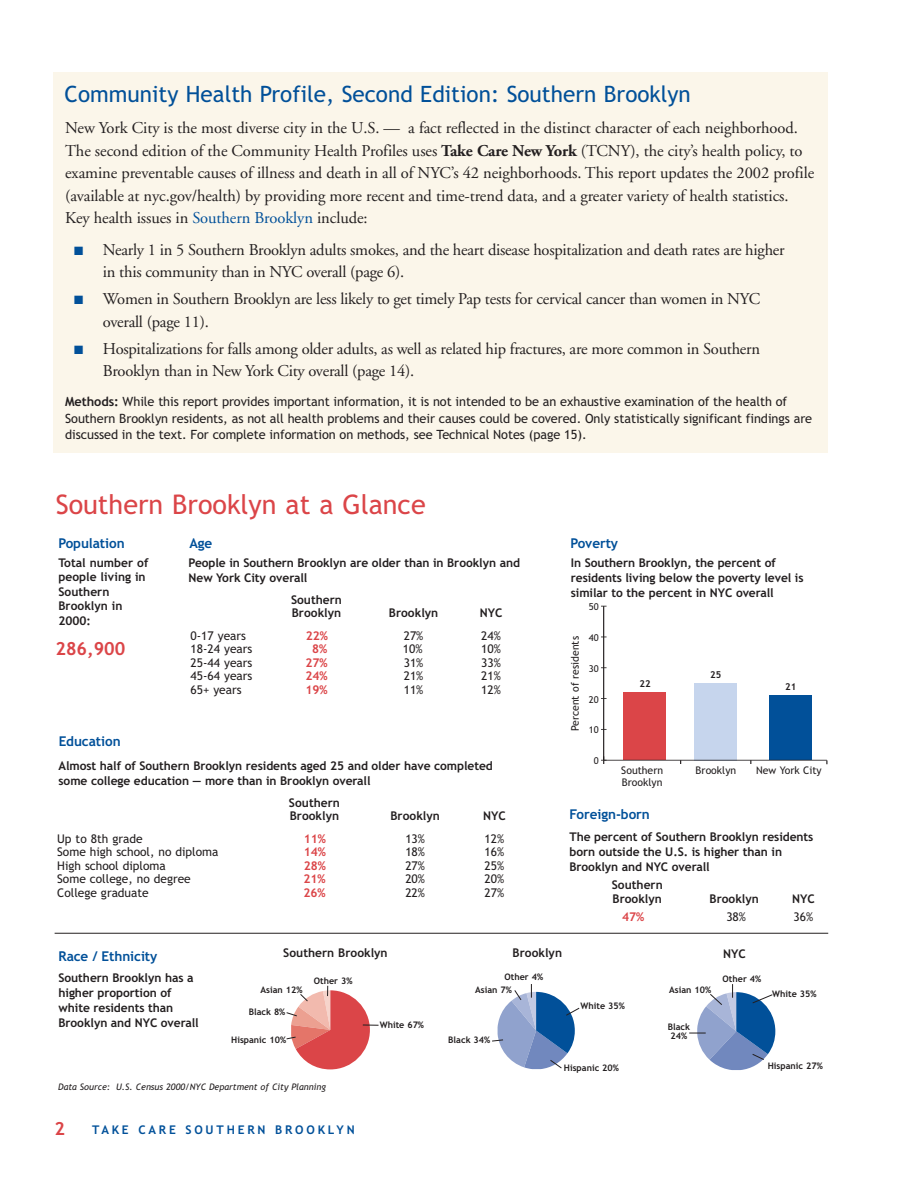
<style>
.page{position:relative;width:918px;height:1188px;background:#fff}
.page>*{position:absolute;margin:0;border:0;box-sizing:border-box;transform-origin:0 0}
.t1{font:27px "Trebuchet MS";color:#db4548}
.t2{font:22.5px "Trebuchet MS";color:#015099}
.t3{font:700 18px "Trebuchet MSPS";color:#db4548}
.t4{font:16.5px/22.5px "Adobe Garamond";letter-spacing:-.01em;color:#231f20}
.t5{font:700 13.5px "Trebuchet MSPS";letter-spacing:-.005em;color:#015099}
.t6{font:12.75px/16.5px "Trebuchet MS";letter-spacing:-.005em;color:#231f20}
.t7{font:700 12px/15px "Trebuchet MSPS";letter-spacing:-.005em;color:#231f20}
.t8{font:12px "Trebuchet MS";color:#231f20}
.t9{font:700 12px "Trebuchet MSPS";color:#db4548}
.t10{font:700 12px "Trebuchet MSPS";letter-spacing:.235em;color:#015099}
.t11{font:10.5px/12px "Trebuchet MS";color:#231f20}
.t12{font:9.45px "Trebuchet MS";color:#231f20}
.t13{font:700 9.45px "Trebuchet MS";color:#231f20}
.t14{font:700 9px/9px "Trebuchet MSPS";color:#231f20;text-align:center}
.t15{font:italic 9px "Trebuchet MSPS";color:#231f20}
.s1{font-weight:700}
.s2{color:#015099}
.s3{font-family:"Trebuchet MSPS";font-weight:700}
</style>
<div class="page">
<div style="left:54px;top:72px;width:774px;height:381px;background:#fbf6ea"></div>
<div style="left:769px;top:695px;width:43px;height:65px;background:#015099"></div>
<div style="left:694px;top:683px;width:43px;height:77px;background:#c6d5ed"></div>
<div style="left:623px;top:692px;width:43px;height:68px;background:#db4548"></div>
<hr style="left:604px;top:760px;width:223px;height:1px;background:#231f20">
<hr style="left:603px;top:606px;width:1px;height:154px;background:#231f20">
<svg style="left:601px;top:756px;width:6px;height:8px"></svg>
<svg style="left:492px;top:984px;width:88px;height:85px"></svg>
<svg style="left:689px;top:984px;width:86px;height:86px"></svg>
<hr style="left:55px;top:933px;width:773px;height:1px;background:#231f20">
<svg style="left:286px;top:986px;width:93px;height:83px"></svg>
<h2 class="t2" style="left:65px;top:81px;width:628px">Community Health Profile, Second Edition: Southern Brooklyn</h2>
<p class="t4" style="left:65px;top:118px;width:751px">New York City is the most diverse city in the U.S. — a fact reflected in the distinct character of each neighborhood.<br>The second edition of the Community Health Profiles uses <span class="s1">Take Care New York</span> (TCNY), the city’s health policy, to examine preventable causes of illness and death in all of NYC’s 42 neighborhoods. This report updates the 2002 profile (available at nyc.gov/health) by providing more recent and time-trend data, and a greater variety of health statistics.<br>Key health issues in <span class="s2">Southern Brooklyn</span> include:</p>
<p class="t4" style="left:103px;top:240px;width:683px;text-indent:-29px"><span class="s2">■</span> Nearly 1 in 5 Southern Brooklyn adults smokes, and the heart disease hospitalization and death rates are higher in this community than in NYC overall (page 6).</p>
<p class="t4" style="left:103px;top:289px;width:659px;text-indent:-29px"><span class="s2">■</span> Women in Southern Brooklyn are less likely to get timely Pap tests for cervical cancer than women in NYC overall (page 11).</p>
<p class="t4" style="left:103px;top:339px;width:659px;text-indent:-29px"><span class="s2">■</span> Hospitalizations for falls among older adults, as well as related hip fractures, are more common in Southern<br>Brooklyn than in New York City overall (page 14).</p>
<p class="t6" style="left:65px;top:393px;width:749px"><span class="s3">Methods:</span> While this report provides important information, it is not intended to be an exhaustive examination of the health of<br>Southern Brooklyn residents, as not all health problems and their causes could be covered. Only statistically significant findings are discussed in the text. For complete information on methods, see Technical Notes (page 15).</p>
<h1 class="t1" style="left:56px;top:489px;width:372px">Southern Brooklyn at a Glance</h1>
<p class="t5" style="left:58px;top:539px;width:68px">Population</p>
<p class="t7" style="left:59px;top:557px;width:91px;line-height:14.4px">Total number of people living in<br>Southern<br>Brooklyn in<br>2000:</p>
<p class="t3" style="left:56px;top:643px;width:71px">286,900</p>
<p class="t5" style="left:59px;top:736px;width:63px">Education</p>
<p class="t5" style="left:189px;top:539px;width:24px">Age</p>
<p class="t5" style="left:571px;top:539px;width:49px">Poverty</p>
<p class="t7" style="left:189px;top:556px;width:333px">People in Southern Brooklyn are older than in Brooklyn and<br>New York City overall</p>
<p class="t7" style="left:571px;top:556px;width:234px">In Southern Brooklyn, the percent of residents living below the poverty level is similar to the percent in NYC overall</p>
<p class="t7" style="left:291px;top:594px;width:52px;line-height:13.5px">Southern<br>Brooklyn</p>
<p class="t12" style="left:589px;top:601px;width:11px">50</p>
<p class="t7" style="left:389px;top:607px;width:51px">Brooklyn</p>
<p class="t7" style="left:480px;top:607px;width:24px">NYC</p>
<p class="t8" style="left:191px;top:629px;width:57px">0-17 years</p>
<p class="t9" style="left:306px;top:631px;width:24px">22%</p>
<p class="t8" style="left:404px;top:629px;width:21px">27%</p>
<p class="t8" style="left:481px;top:629px;width:21px">24%</p>
<p class="t8" style="left:191px;top:642px;width:63px">18-24 years</p>
<p class="t9" style="left:312px;top:645px;width:17px">8%</p>
<p class="t8" style="left:403px;top:642px;width:21px">10%</p>
<p class="t8" style="left:481px;top:642px;width:21px">10%</p>
<p class="t8" style="left:191px;top:656px;width:63px">25-44 years</p>
<p class="t9" style="left:305px;top:658px;width:24px">27%</p>
<p class="t8" style="left:404px;top:656px;width:21px">31%</p>
<p class="t8" style="left:481px;top:656px;width:21px">33%</p>
<p class="t8" style="left:191px;top:669px;width:63px">45-64 years</p>
<p class="t9" style="left:305px;top:672px;width:24px">24%</p>
<p class="t8" style="left:404px;top:669px;width:21px">21%</p>
<p class="t8" style="left:481px;top:669px;width:21px">21%</p>
<p class="t8" style="left:191px;top:683px;width:53px">65+ years</p>
<p class="t9" style="left:305px;top:685px;width:24px">19%</p>
<p class="t8" style="left:404px;top:683px;width:21px">11%</p>
<p class="t8" style="left:481px;top:683px;width:21px">12%</p>
<p class="t11" style="left:569px;top:731px;width:97px;rotate:-90deg">Percent of residents</p>
<p class="t12" style="left:589px;top:632px;width:11px">40</p>
<p class="t12" style="left:589px;top:663px;width:11px">30</p>
<p class="t12" style="left:589px;top:694px;width:11px">20</p>
<p class="t12" style="left:589px;top:725px;width:11px">10</p>
<p class="t13" style="left:640px;top:678px;width:13px">22</p>
<p class="t13" style="left:710px;top:669px;width:13px">25</p>
<p class="t13" style="left:785px;top:682px;width:13px">21</p>
<p class="t7" style="left:59px;top:759px;width:436px">Almost half of Southern Brooklyn residents aged 25 and older have completed some college education — more than in Brooklyn overall</p>
<p class="t12" style="left:594px;top:755px;width:6px">0</p>
<p class="t11" style="left:621px;top:764px;width:43px">Southern<br>Brooklyn</p>
<p class="t11" style="left:696px;top:764px;width:42px">Brooklyn</p>
<p class="t11" style="left:756px;top:764px;width:67px">New York City</p>
<p class="t7" style="left:289px;top:797px;width:52px;line-height:13.5px">Southern<br>Brooklyn</p>
<p class="t7" style="left:391px;top:810px;width:51px">Brooklyn</p>
<p class="t7" style="left:483px;top:810px;width:24px">NYC</p>
<p class="t5" style="left:569px;top:809px;width:82px">Foreign-born</p>
<p class="t8" style="left:57px;top:831px;width:87px">Up to 8th grade</p>
<p class="t9" style="left:304px;top:834px;width:24px">11%</p>
<p class="t8" style="left:405px;top:831px;width:21px">13%</p>
<p class="t8" style="left:485px;top:831px;width:21px">12%</p>
<p class="t8" style="left:57px;top:845px;width:163px">Some high school, no diploma</p>
<p class="t9" style="left:304px;top:848px;width:24px">14%</p>
<p class="t8" style="left:405px;top:845px;width:21px">18%</p>
<p class="t8" style="left:485px;top:845px;width:21px">16%</p>
<p class="t8" style="left:57px;top:858px;width:110px">High school diploma</p>
<p class="t9" style="left:304px;top:861px;width:24px">28%</p>
<p class="t8" style="left:405px;top:858px;width:21px">27%</p>
<p class="t8" style="left:485px;top:858px;width:21px">25%</p>
<p class="t8" style="left:57px;top:872px;width:135px">Some college, no degree</p>
<p class="t9" style="left:303px;top:875px;width:24px">21%</p>
<p class="t8" style="left:405px;top:872px;width:21px">20%</p>
<p class="t8" style="left:485px;top:872px;width:21px">20%</p>
<p class="t8" style="left:57px;top:885px;width:93px">College graduate</p>
<p class="t9" style="left:303px;top:888px;width:24px">26%</p>
<p class="t8" style="left:405px;top:885px;width:21px">22%</p>
<p class="t8" style="left:484px;top:885px;width:21px">27%</p>
<p class="t7" style="left:569px;top:830px;width:246px">The percent of Southern Brooklyn residents born outside the U.S. is higher than in<br>Brooklyn and NYC overall</p>
<p class="t7" style="left:612px;top:879px;width:52px;line-height:13.5px">Southern<br>Brooklyn</p>
<p class="t7" style="left:710px;top:892px;width:51px">Brooklyn</p>
<p class="t7" style="left:792px;top:892px;width:24px">NYC</p>
<p class="t9" style="left:622px;top:912px;width:24px">47%</p>
<p class="t8" style="left:726px;top:909px;width:21px">38%</p>
<p class="t8" style="left:794px;top:909px;width:21px">36%</p>
<p class="t5" style="left:58px;top:951px;width:100px">Race / Ethnicity</p>
<p class="t7" style="left:58px;top:972px;width:142px">Southern Brooklyn has a higher proportion of white residents than<br>Brooklyn and NYC overall</p>
<p class="t7" style="left:283px;top:947px;width:106px">Southern Brooklyn</p>
<p class="t7" style="left:513px;top:947px;width:51px">Brooklyn</p>
<p class="t7" style="left:723px;top:947px;width:24px">NYC</p>
<p class="t14" style="left:314px;top:978px;width:40px">Other 3%</p>
<p class="t14" style="left:380px;top:1021px;width:46px">White 67%</p>
<p class="t14" style="left:231px;top:1036px;width:57px">Hispanic 10%</p>
<p class="t14" style="left:505px;top:973px;width:40px">Other 4%</p>
<p class="t14" style="left:723px;top:975px;width:40px">Other 4%</p>
<p class="t14" style="left:475px;top:986px;width:38px">Asian 7%</p>
<p class="t14" style="left:669px;top:986px;width:44px">Asian 10%</p>
<p class="t14" style="left:668px;top:1023px;width:24px">Black<br>24%</p>
<p class="t14" style="left:261px;top:987px;width:44px">Asian 12%</p>
<p class="t14" style="left:249px;top:1008px;width:38px">Black 8%</p>
<p class="t14" style="left:580px;top:1003px;width:46px">White 35%</p>
<p class="t14" style="left:448px;top:1037px;width:44px">Black 34%</p>
<p class="t14" style="left:772px;top:990px;width:46px">White 35%</p>
<p class="t14" style="left:564px;top:1064px;width:57px">Hispanic 20%</p>
<p class="t14" style="left:768px;top:1063px;width:57px">Hispanic 27%</p>
<p class="t15" style="left:58px;top:1084px;width:269px">Data Source: U.S. Census 2000/NYC Department of City Planning</p>
<p class="t3" style="left:54px;top:1122px;width:12px">2</p>
<p class="t10" style="left:92px;top:1126px;width:264px">TAKE CARE SOUTHERN BROOKLYN</p>
</div>
